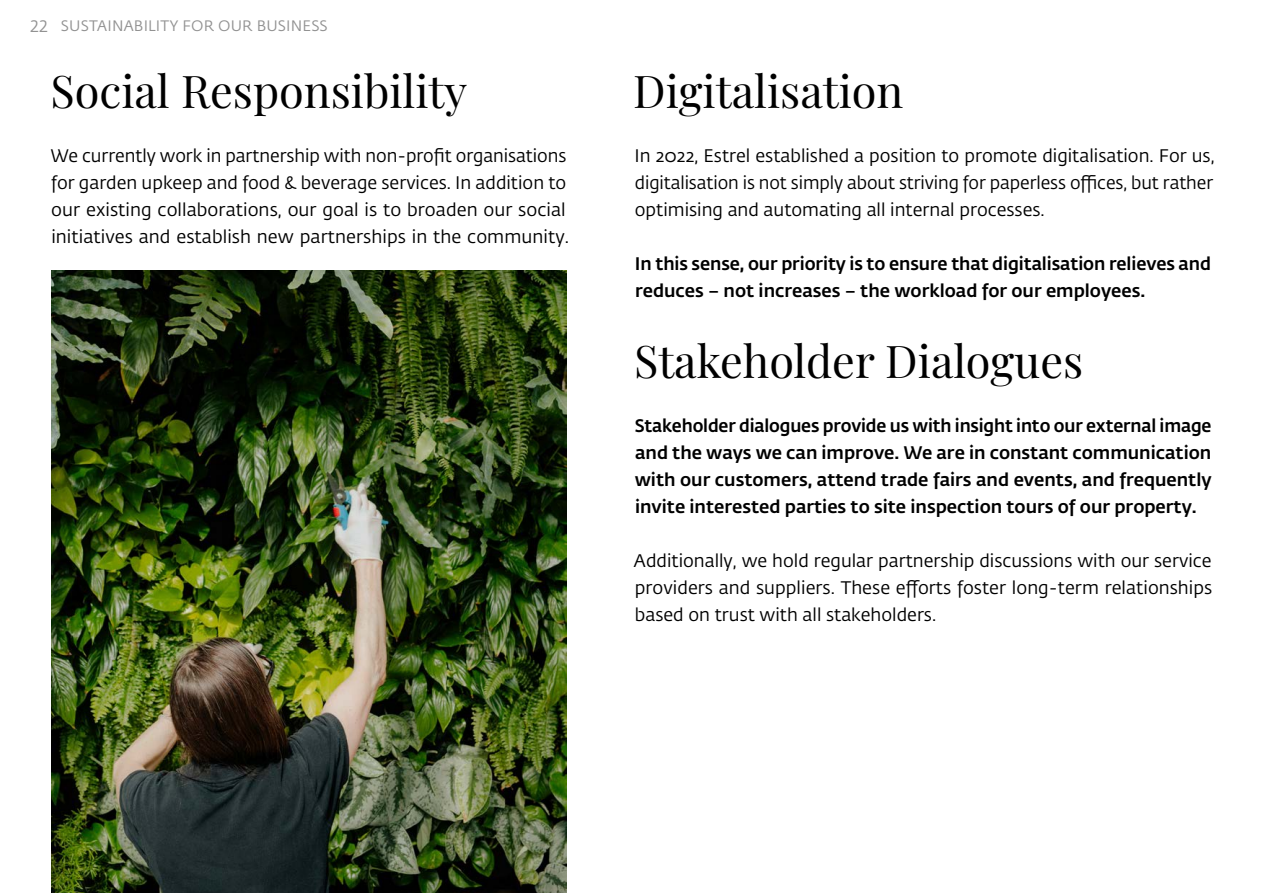
<style>
.page{position:relative;width:1263px;height:893px;background:#fff}
.page>*{position:absolute;margin:0;border:0;box-sizing:border-box;transform-origin:0 0}
.t1{font:45px "Playfair Display";color:#000}
.t2{font:18px/27px "Fedra Sans Std";color:#000;text-align:justify}
.t3{font:500 18px/27px "Fedra Sans Std";color:#000}
.t4{font:16.5px "Fedra Sans Std";color:#929292}
.t5{font:15px "Fedra Sans Std";letter-spacing:.01em;color:#929292}
</style>
<div class="page">
<img style="left:51px;top:270px;width:515px;height:623px">
<p class="t4" style="left:30px;top:16px;width:19px">22</p>
<p class="t5" style="left:61px;top:17px;width:268px">SUSTAINABILITY FOR OUR BUSINESS</p>
<h1 class="t1" style="left:50px;top:56px;width:418px">Social Responsibility</h1>
<p class="t2" style="left:51px;top:142px;width:520px;text-align:left">We currently work in partnership with non-profit organisations for garden upkeep and food &amp; beverage services. In addition to our existing collaborations, our goal is to broaden our social initiatives and establish new partnerships in the community.</p>
<h1 class="t1" style="left:633px;top:56px;width:272px">Digitalisation</h1>
<p class="t2" style="left:635px;top:142px;width:581px">In 2022, Estrel established a position to promote digitalisation. For us, digitalisation is not simply about striving for paperless offices, but rather optimising and automating all internal processes.</p>
<p class="t3" style="left:635px;top:250px;width:578px">In this sense, our priority is to ensure that digitalisation relieves and reduces – not increases – the workload for our employees.</p>
<h1 class="t1" style="left:634px;top:326px;width:451px">Stakeholder Dialogues</h1>
<p class="t3" style="left:635px;top:412px;width:578px;text-align:justify">Stakeholder dialogues provide us with insight into our external image and the ways we can improve. We are in constant communication with our customers, attend trade fairs and events, and frequently invite interested parties to site inspection tours of our property.</p>
<p class="t2" style="left:634px;top:547px;width:580px">Additionally, we hold regular partnership discussions with our service providers and suppliers. These efforts foster long-term relationships based on trust with all stakeholders.</p>
</div>
